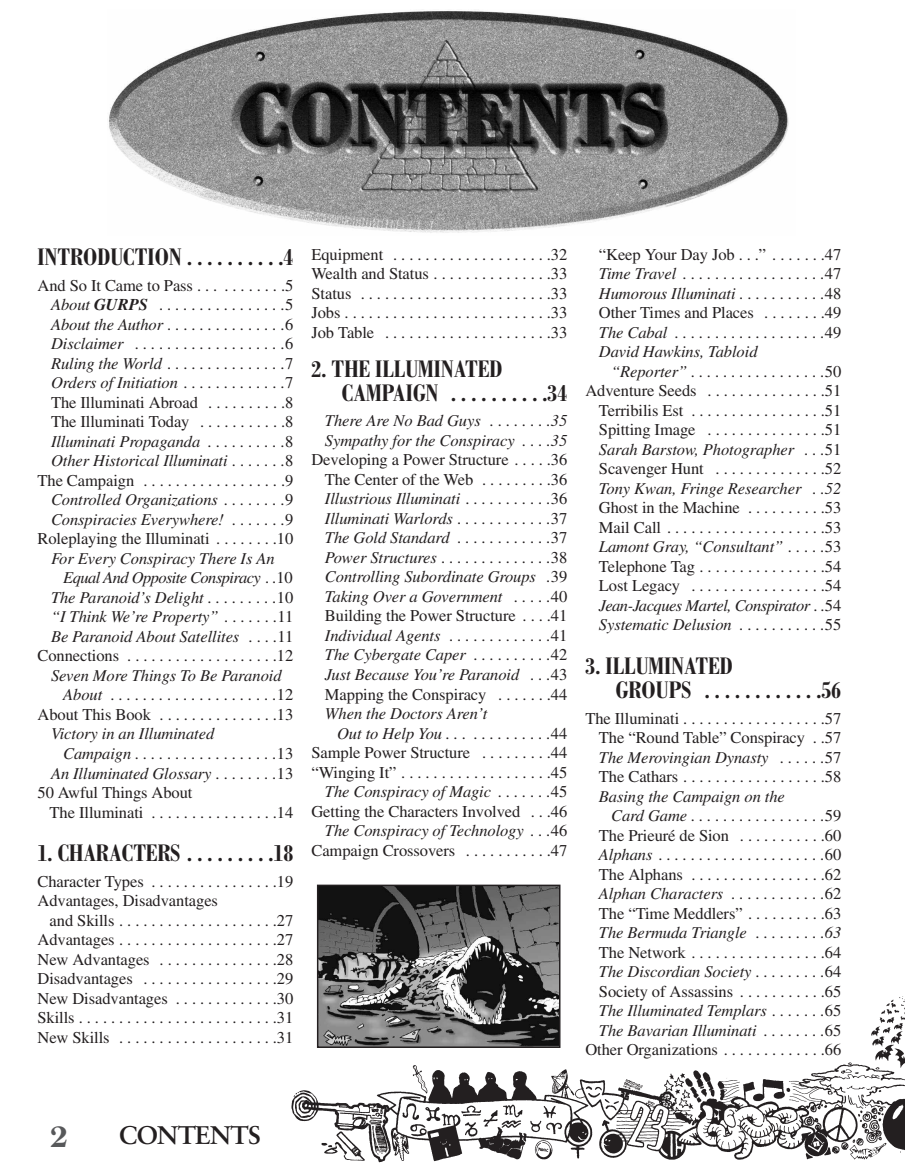
<style>
.page{position:relative;width:905px;height:1175px;background:#fff}
.page>*{position:absolute;margin:0;border:0;box-sizing:border-box;transform-origin:0 0}
.t1{font:700 30px "Bodoni Old Face BE";color:#57585a}
.t2{font:700 condensed 25.5px/24px "Bodoni";letter-spacing:.005em;color:#231f20}
.t3{font:700 25.5px "Sabon";letter-spacing:-.035em;color:#231f20}
.t4{font:italic 16.5px/19.5px "Times";letter-spacing:-.005em;color:#231f20;text-align:justify}
.t5{font:16.5px/19.5px "Times";letter-spacing:-.005em;color:#231f20;text-align:justify}
.t6{font:italic 16.5px "Times";letter-spacing:-.035em;color:#231f20}
.s1{font-style:normal}
.s2{font-weight:700}
.s3{font-style:italic}
</style>
<div class="page">
<img style="left:291px;top:991px;width:613px;height:172px">
<img style="left:109px;top:11px;width:680px;height:222px">
<img style="left:320px;top:887px;width:237px;height:158px">
<div style="left:317px;top:884px;width:243px;height:164px;border:2px solid #231f20"></div>
<h2 class="t2" style="left:38px;top:248px;width:257px">INTRODUCTION . . . . . . . . . .4</h2>
<p class="t4" style="left:38px;top:277px;width:257px;text-align:right"><span class="s1">And So It Came to Pass . . . . . . . . . . .5<br></span>About <span class="s2">GURPS</span> . . . . . . . . . . . . . . . .<span class="s1">5<br></span>About the Author . . . . . . . . . . . . . . .<span class="s1">6<br></span>Disclaimer . . . . . . . . . . . . . . . . . . .<span class="s1">6<br></span>Ruling the World . . . . . . . . . . . . . . .<span class="s1">7<br></span>Orders of Initiation . . . . . . . . . . . . .<span class="s1">7<br>The Illuminati Abroad . . . . . . . . . .8<br>The Illuminati Today . . . . . . . . . . .8<br></span>Illuminati Propaganda . . . . . . . . . .<span class="s1">8<br></span>Other Historical Illuminati . . . . . . .<span class="s1">8<br>The Campaign . . . . . . . . . . . . . . . . . .9<br></span>Controlled Organizations . . . . . . . .<span class="s1">9<br></span>Conspiracies Everywhere! . . . . . . .<span class="s1">9<br>Roleplaying the Illuminati . . . . . . . .10</span></p>
<p class="t4" style="left:51px;top:550px;width:225px">For Every Conspiracy There Is An</p>
<p class="t6" style="left:63px;top:572px;width:231px">Equal And Opposite Conspiracy . .<span class="s1">10</span></p>
<p class="t4" style="left:51px;top:589px;width:244px">The Paranoid’s Delight . . . . . . . . .<span class="s1">10</span></p>
<p class="t4" style="left:51px;top:609px;width:244px">“I Think We’re Property” . . . . . . .<span class="s1">11</span></p>
<p class="t4" style="left:51px;top:628px;width:244px">Be Paranoid About Satellites . . . .<span class="s1">11</span></p>
<p class="t5" style="left:37px;top:648px;width:257px">Connections . . . . . . . . . . . . . . . . . . .12</p>
<p class="t4" style="left:51px;top:667px;width:232px">Seven More Things To Be Paranoid</p>
<p class="t4" style="left:63px;top:687px;width:232px">About . . . . . . . . . . . . . . . . . . . . .<span class="s1">12</span></p>
<p class="t5" style="left:38px;top:706px;width:257px">About This Book . . . . . . . . . . . . . . .13</p>
<p class="t4" style="left:51px;top:726px;width:165px">Victory in an Illuminated</p>
<p class="t4" style="left:63px;top:745px;width:232px">Campaign . . . . . . . . . . . . . . . . . .<span class="s1">13</span></p>
<p class="t4" style="left:51px;top:765px;width:244px">An Illuminated Glossary . . . . . . . .<span class="s1">13</span></p>
<p class="t5" style="left:38px;top:784px;width:156px">50 Awful Things About</p>
<p class="t5" style="left:50px;top:804px;width:245px">The Illuminati . . . . . . . . . . . . . . . .14</p>
<h2 class="t2" style="left:38px;top:843px;width:257px">1. CHARACTERS . . . . . . . . .18</h2>
<p class="t5" style="left:38px;top:873px;width:257px">Character Types . . . . . . . . . . . . . . . .19<br>Advantages, Disadvantages</p>
<p class="t5" style="left:38px;top:912px;width:257px;text-indent:12px">and Skills . . . . . . . . . . . . . . . . . . . .27<br>Advantages . . . . . . . . . . . . . . . . . . . .27<br>New Advantages . . . . . . . . . . . . . . .28<br>Disadvantages . . . . . . . . . . . . . . . . .29<br>New Disadvantages . . . . . . . . . . . . .30<br>Skills . . . . . . . . . . . . . . . . . . . . . . . . .31<br>New Skills . . . . . . . . . . . . . . . . . . . .31</p>
<p class="t5" style="left:311px;top:246px;width:257px">Equipment . . . . . . . . . . . . . . . . . . . .32<br>Wealth and Status . . . . . . . . . . . . . . .33<br>Status . . . . . . . . . . . . . . . . . . . . . . . .33<br>Jobs . . . . . . . . . . . . . . . . . . . . . . . . . .33<br>Job Table . . . . . . . . . . . . . . . . . . . . .33</p>
<h2 class="t2" style="left:342px;top:359px;width:227px;text-indent:-30px">2. THE ILLUMINATED<br>CAMPAIGN . . . . . . . . . .34</h2>
<p class="t4" style="left:325px;top:413px;width:244px">There Are No Bad Guys . . . . . . . .35<br>Sympathy for the Conspiracy . . . .35</p>
<p class="t4" style="left:325px;top:452px;width:244px;text-indent:-14px"><span class="s1">Developing a Power Structure . . . . .36<br>The Center of the Web . . . . . . . . .36<br></span>Illustrious Illuminati . . . . . . . . . . .<span class="s1">36<br></span>Illuminati Warlords . . . . . . . . . . . .<span class="s1">37<br></span>The Gold Standard . . . . . . . . . . . .<span class="s1">37<br></span>Power Structures . . . . . . . . . . . . . .<span class="s1">38<br></span>Controlling Subordinate Groups .<span class="s1">39<br></span>Taking Over a Government . . . . .<span class="s1">40<br>Building the Power Structure . . . .41<br></span>Individual Agents . . . . . . . . . . . . .<span class="s1">41<br></span>The Cybergate Caper . . . . . . . . . .<span class="s1">42<br></span>Just Because You’re Paranoid . . .<span class="s1">43<br>Mapping the Conspiracy . . . . . . .44</span></p>
<p class="t4" style="left:325px;top:705px;width:164px">When the Doctors Aren’t</p>
<p class="t4" style="left:337px;top:725px;width:232px">Out to Help You . . . . . . . . . . . . .<span class="s1">44</span></p>
<p class="t5" style="left:311px;top:744px;width:257px">Sample Power Structure . . . . . . . . .44</p>
<p class="t5" style="left:311px;top:764px;width:257px">“Winging It” . . . . . . . . . . . . . . . . . . .45</p>
<p class="t4" style="left:325px;top:783px;width:244px">The Conspiracy of Magic . . . . . . .<span class="s1">45</span></p>
<p class="t5" style="left:311px;top:803px;width:257px">Getting the Characters Involved . . .46</p>
<p class="t4" style="left:325px;top:822px;width:244px">The Conspiracy of Technology . . .<span class="s1">46</span></p>
<p class="t5" style="left:311px;top:842px;width:257px">Campaign Crossovers . . . . . . . . . . .47</p>
<p class="t4" style="left:599px;top:246px;width:244px"><span class="s1">“Keep Your Day Job . . .” . . . . . . .47<br></span>Time Travel . . . . . . . . . . . . . . . . . .<span class="s1">47<br></span>Humorous Illuminati . . . . . . . . . . .<span class="s1">48<br>Other Times and Places . . . . . . . .49<br></span>The Cabal . . . . . . . . . . . . . . . . . . .<span class="s1">49<br></span>David Hawkins, Tabloid</p>
<p class="t5" style="left:585px;top:363px;width:257px;text-align:right"><span class="s3">“Reporter” . . . . . . . . . . . . . . . . .</span>50<br>Adventure Seeds . . . . . . . . . . . . . . .51<br>Terribilis Est . . . . . . . . . . . . . . . . .51<br>Spitting Image . . . . . . . . . . . . . . .51<br><span class="s3">Sarah Barstow, Photographer . . .</span>51<br>Scavenger Hunt . . . . . . . . . . . . . .52</p>
<p class="t4" style="left:599px;top:480px;width:244px">Tony Kwan, Fringe Researcher . .52</p>
<p class="t5" style="left:599px;top:500px;width:244px">Ghost in the Machine . . . . . . . . . .53<br>Mail Call . . . . . . . . . . . . . . . . . . . .53<br><span class="s3">Lamont Gray, “Consultant” . . . . .</span>53<br>Telephone Tag . . . . . . . . . . . . . . . .54<br>Lost Legacy . . . . . . . . . . . . . . . . .54<br><span class="s3">Jean-Jacques Martel, Conspirator . .</span>54<br><span class="s3">Systematic Delusion . . . . . . . . . . .</span>55</p>
<h2 class="t2" style="left:616px;top:656px;width:227px;text-indent:-30px">3. ILLUMINATED<br>GROUPS . . . . . . . . . . . .56</h2>
<p class="t5" style="left:599px;top:710px;width:244px;text-indent:-14px">The Illuminati . . . . . . . . . . . . . . . . . .57<br>The “Round Table” Conspiracy . .57<br><span class="s3">The Merovingian Dynasty . . . . . .</span>57<br>The Cathars . . . . . . . . . . . . . . . . . .58</p>
<p class="t4" style="left:599px;top:788px;width:187px">Basing the Campaign on the</p>
<p class="t4" style="left:611px;top:807px;width:232px">Card Game . . . . . . . . . . . . . . . . .<span class="s1">59</span></p>
<p class="t5" style="left:599px;top:827px;width:244px">The Prieuré de Sion . . . . . . . . . . .60</p>
<p class="t4" style="left:599px;top:846px;width:244px">Alphans . . . . . . . . . . . . . . . . . . . . .<span class="s1">60</span></p>
<p class="t5" style="left:599px;top:866px;width:244px">The Alphans . . . . . . . . . . . . . . . . .62</p>
<p class="t4" style="left:599px;top:885px;width:244px">Alphan Characters . . . . . . . . . . . .<span class="s1">62</span></p>
<p class="t5" style="left:599px;top:905px;width:244px">The “Time Meddlers” . . . . . . . . . .63</p>
<p class="t4" style="left:599px;top:924px;width:244px">The Bermuda Triangle . . . . . . . . .63</p>
<p class="t5" style="left:585px;top:944px;width:257px;text-align:right">The Network . . . . . . . . . . . . . . . . .64<br><span class="s3">The Discordian Society . . . . . . . . .</span>64<br>Society of Assassins . . . . . . . . . . .65<br><span class="s3">The Illuminated Templars . . . . . . .</span>65<br><span class="s3">The Bavarian Illuminati . . . . . . . .</span>65<br>Other Organizations . . . . . . . . . . . . .66</p>
<h1 class="t1" style="left:50px;top:1124px;width:20px">2</h1>
<h2 class="t3" style="left:119px;top:1124px;width:143px">CONTENTS</h2>
</div>
